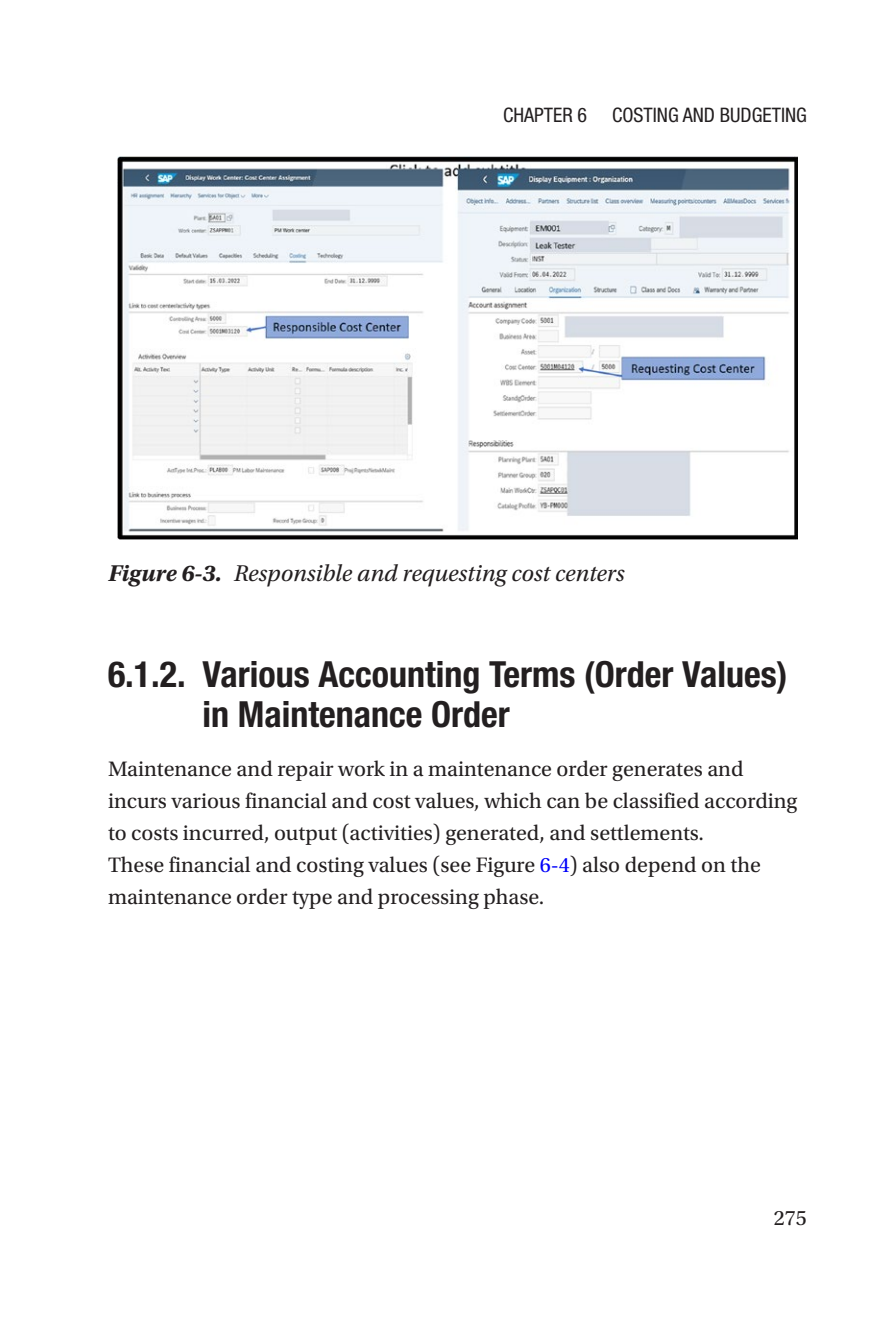
<style>
.page{position:relative;width:879px;height:1333px;background:#fff}
.page>*{position:absolute;margin:0;border:0;box-sizing:border-box;transform-origin:0 0}
._2_hd{font:700 condensed 36px/40px "Helvetica Neue LT Std";color:#231f20}
.t1{font:italic 24px "Utopia Std";color:#231f20}
.Text_flush{font:22px/32px "Utopia Std";color:#231f20}
.t2{font:condensed 20px "Helvetica Neue LT Std";color:#231f20}
.s1{font-weight:700}
.s2{color:#0000fa}
</style>
<div class="page">
<img style="left:117px;top:156px;width:681px;height:383px">
<p class="t2" style="left:503px;top:104px;width:305px">CHAPTER 6 COSTING AND BUDGETING</p>
<p class="t1" style="left:108px;top:560px;width:518px"><span class="s1">Figure 6-3.</span> Responsible and requesting cost centers</p>
<h3 class="_2_hd" style="left:202px;top:654px;width:586px;text-indent:-94px">6.1.2. Various Accounting Terms (Order Values) in Maintenance Order</h3>
<p class="Text_flush" style="left:108px;top:752px;width:691px">Maintenance and repair work in a maintenance order generates and incurs various financial and cost values, which can be classified according to costs incurred, output (activities) generated, and settlements.<br>These financial and costing values (see Figure <span class="s2">6-4</span>) also depend on the maintenance order type and processing phase.</p>
<p class="Text_flush" style="left:774px;top:1202px;width:34px">275</p>
</div>
